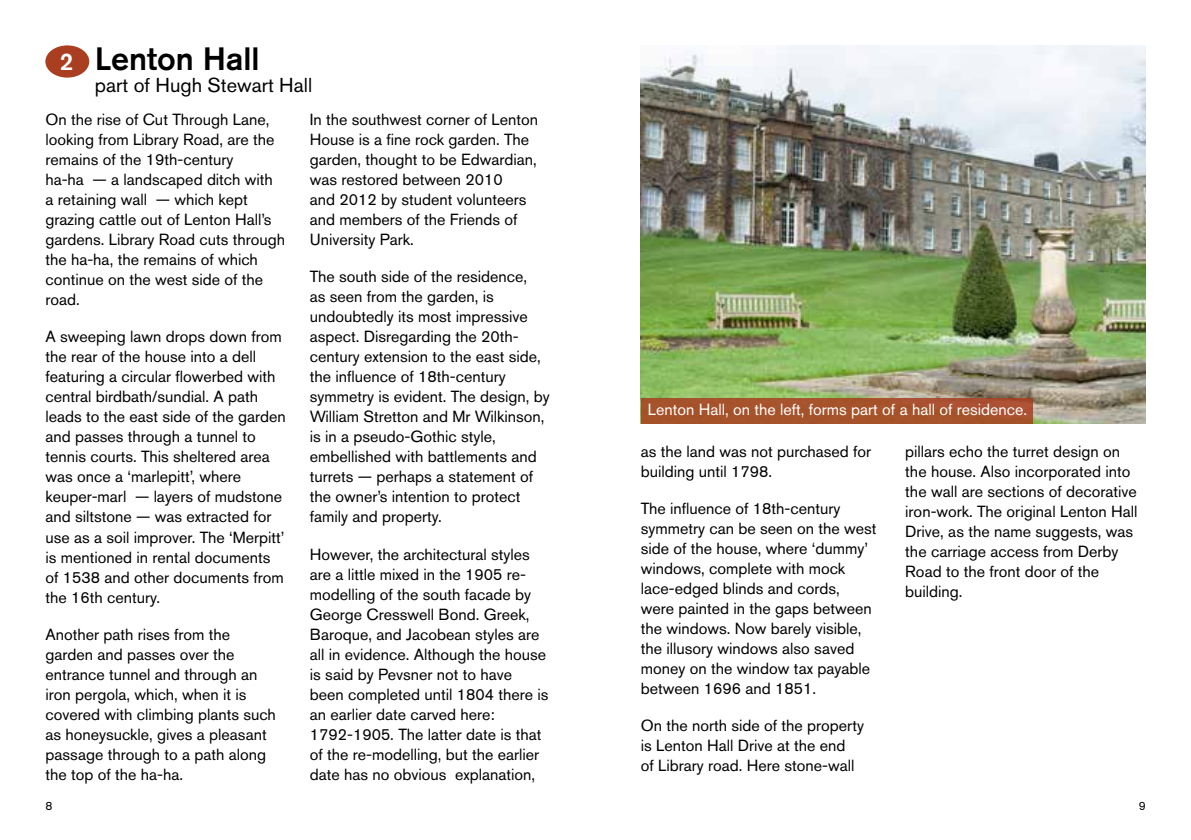
<style>
.page{position:relative;width:1191px;height:840px;background:#fff}
.page>*{position:absolute;margin:0;border:0;box-sizing:border-box;transform-origin:0 0}
.t1{font:500 32px "Akzidenz Grotesk BE";color:#000}
.t2{font:500 24px "Akzidenz Grotesk BE";color:#fff}
.t3{font:20px "Akzidenz Grotesk BE";color:#000}
.t4{font:16px/20px "Akzidenz Grotesk BE";color:#000}
.t5{font:16px "Akzidenz Grotesk BE";color:#fff}
.t6{font:12px "Akzidenz Grotesk BE";color:#000}
</style>
<div class="page">
<div style="left:45px;top:45px;width:44px;height:33px;background:#a93f20;border-radius:50%"></div>
<img style="left:641px;top:46px;width:504px;height:377px">
<div style="left:641px;top:397px;width:391px;height:26px;background:#a6532b"></div>
<h1 class="t1" style="left:95px;top:39px;width:166px">Lenton Hall</h1>
<p class="t3" style="left:95px;top:73px;width:219px">part of Hugh Stewart Hall</p>
<p class="t4" style="left:45px;top:109px;width:241px">On the rise of Cut Through Lane, looking from Library Road, are the remains of the 19th-century<br>ha-ha — a landscaped ditch with<br>a retaining wall — which kept grazing cattle out of Lenton Hall’s gardens. Library Road cuts through the ha-ha, the remains of which continue on the west side of the road.</p>
<p class="t4" style="left:45px;top:326px;width:242px">A sweeping lawn drops down from the rear of the house into a dell featuring a circular flowerbed with central birdbath/sundial. A path leads to the east side of the garden and passes through a tunnel to tennis courts. This sheltered area was once a ‘marlepitt’, where keuper-marl — layers of mudstone and siltstone — was extracted for use as a soil improver. The ‘Merpitt’ is mentioned in rental documents of 1538 and other documents from the 16th century.</p>
<p class="t4" style="left:45px;top:623px;width:232px">Another path rises from the garden and passes over the entrance tunnel and through an iron pergola, which, when it is covered with climbing plants such as honeysuckle, gives a pleasant passage through to a path along the top of the ha-ha.</p>
<h2 class="t2" style="left:60px;top:46px;width:15px">2</h2>
<p class="t4" style="left:310px;top:109px;width:230px">In the southwest corner of Lenton<br>House is a fine rock garden. The garden, thought to be Edwardian, was restored between 2010<br>and 2012 by student volunteers and members of the Friends of<br>University Park.</p>
<p class="t4" style="left:310px;top:266px;width:241px">The south side of the residence,<br>as seen from the garden, is undoubtedly its most impressive aspect. Disregarding the 20th&shy;century extension to the east side, the influence of 18th-century symmetry is evident. The design, by<br>William Stretton and Mr Wilkinson, is in a pseudo-Gothic style, embellished with battlements and turrets — perhaps a statement of the owner’s intention to protect family and property.</p>
<p class="t4" style="left:310px;top:543px;width:240px">However, the architectural styles are a little mixed in the 1905 re&shy;modelling of the south facade by<br>George Cresswell Bond. Greek,<br>Baroque, and Jacobean styles are all in evidence. Although the house is said by Pevsner not to have been completed until 1804 there is an earlier date carved here:<br>1792-1905. The latter date is that of the re-modelling, but the earlier date has no obvious explanation,</p>
<p class="t6" style="left:45px;top:798px;width:8px">8</p>
<p class="t5" style="left:648px;top:400px;width:381px">Lenton Hall, on the left, forms part of a hall of residence.</p>
<p class="t4" style="left:641px;top:441px;width:232px">as the land was not purchased for building until 1798.</p>
<p class="t4" style="left:641px;top:498px;width:237px">The influence of 18th-century symmetry can be seen on the west side of the house, where ‘dummy’ windows, complete with mock lace-edged blinds and cords, were painted in the gaps between the windows. Now barely visible, the illusory windows also saved money on the window tax payable between 1696 and 1851.</p>
<p class="t4" style="left:641px;top:715px;width:225px">On the north side of the property is Lenton Hall Drive at the end<br>of Library road. Here stone-wall</p>
<p class="t4" style="left:905px;top:441px;width:233px">pillars echo the turret design on the house. Also incorporated into the wall are sections of decorative iron-work. The original Lenton Hall<br>Drive, as the name suggests, was the carriage access from Derby<br>Road to the front door of the building.</p>
<p class="t6" style="left:1138px;top:798px;width:8px">9</p>
</div>
